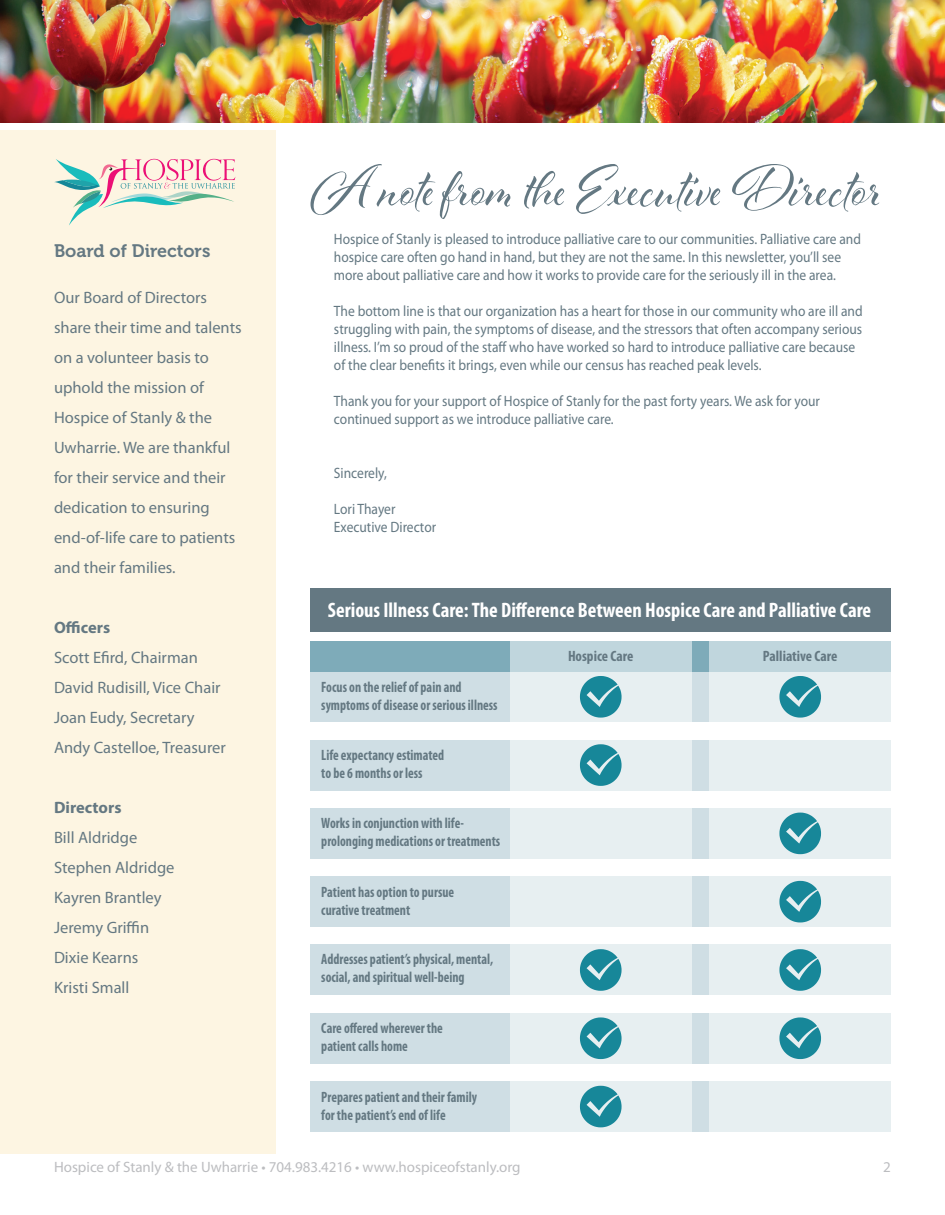
<style>
.page{position:relative;width:945px;height:1215px;background:#fff}
.page>*{position:absolute;margin:0;border:0;box-sizing:border-box;transform-origin:0 0}
.t1{font:63px "Al Fresco";color:#647882;scale:.9 1}
.t2{font:700 condensed 21px "Myriad Pro";color:#fff}
.t3{font:18px "Museo 700";color:#647882}
.t4{font:16.5px/30px "Myriad Pro";color:#647882}
.t5{font:700 16.5px "Myriad Pro";color:#647882}
.t6{font:15px/18px "Myriad Pro";color:#647882;scale:.9 1}
.t7{font:700 condensed 15px/18px "Myriad Pro";color:#647882;scale:.9 1}
.t8{font:15px "Myriad Pro";color:#bcbdc0}
.t9{font:700 condensed 15px "Myriad Pro";color:#647882}
</style>
<div class="page">
<img style="left:0;top:0;width:945px;height:123px">
<div style="left:0;top:131px;width:276px;height:1023px;background:#fdf5e2"></div>
<svg style="left:54px;top:159px;width:181px;height:66px"></svg>
<div style="left:310px;top:672px;width:581px;height:50px;background:#cfdee4"></div>
<div style="left:310px;top:588px;width:581px;height:44px;background:#647882"></div>
<div style="left:310px;top:641px;width:581px;height:31px;background:#7eabb9"></div>
<div style="left:310px;top:740px;width:581px;height:50px;background:#cfdee4"></div>
<div style="left:310px;top:808px;width:581px;height:51px;background:#cfdee4"></div>
<div style="left:310px;top:877px;width:581px;height:50px;background:#cfdee4"></div>
<div style="left:310px;top:945px;width:581px;height:50px;background:#cfdee4"></div>
<div style="left:310px;top:1013px;width:581px;height:50px;background:#cfdee4"></div>
<div style="left:310px;top:1081px;width:581px;height:51px;background:#cfdee4"></div>
<svg style="left:510px;top:641px;width:182px;height:491px;fill:#e7eff1"></svg>
<svg style="left:710px;top:641px;width:181px;height:491px;fill:#e7eff1"></svg>
<svg style="left:580px;top:676px;width:42px;height:42px"></svg>
<svg style="left:580px;top:744px;width:42px;height:42px"></svg>
<svg style="left:580px;top:949px;width:42px;height:42px"></svg>
<svg style="left:580px;top:1017px;width:42px;height:42px"></svg>
<svg style="left:580px;top:1086px;width:42px;height:41px"></svg>
<svg style="left:779px;top:676px;width:42px;height:42px"></svg>
<svg style="left:779px;top:813px;width:42px;height:41px"></svg>
<svg style="left:779px;top:881px;width:42px;height:41px"></svg>
<svg style="left:779px;top:949px;width:42px;height:42px"></svg>
<svg style="left:779px;top:1017px;width:42px;height:42px"></svg>
<p class="t3" style="left:54px;top:240px;width:158px">Board of Directors</p>
<p class="t4" style="left:54px;top:283px;width:189px">Our Board of Directors share their time and talents on a volunteer basis to uphold the mission of<br>Hospice of Stanly &amp; the<br>Uwharrie. We are thankful for their service and their dedication to ensuring end-of-life care to patients and their families.</p>
<p class="t5" style="left:54px;top:617px;width:58px">Officers</p>
<p class="t4" style="left:54px;top:643px;width:145px">Scott Efird, Chairman</p>
<p class="t4" style="left:54px;top:673px;width:168px">David Rudisill, Vice Chair</p>
<p class="t4" style="left:54px;top:703px;width:142px">Joan Eudy, Secretary</p>
<p class="t4" style="left:54px;top:733px;width:173px">Andy Castelloe, Treasurer</p>
<p class="t5" style="left:54px;top:797px;width:69px">Directors</p>
<p class="t4" style="left:54px;top:823px;width:85px">Bill Aldridge</p>
<p class="t4" style="left:54px;top:853px;width:122px">Stephen Aldridge</p>
<p class="t4" style="left:54px;top:883px;width:109px">Kayren Brantley</p>
<p class="t4" style="left:54px;top:913px;width:97px">Jeremy Griffin</p>
<p class="t4" style="left:54px;top:943px;width:86px">Dixie Kearns</p>
<p class="t4" style="left:54px;top:973px;width:77px">Kristi Small</p>
<p class="t1" style="left:310px;top:146px;width:637px">A note from the Executive Director</p>
<p class="t6" style="left:334px;top:230px;width:587px">Hospice of Stanly is pleased to introduce palliative care to our communities. Palliative care and hospice care often go hand in hand, but they are not the same. In this newsletter, you’ll see more about palliative care and how it works to provide care for the seriously ill in the area.</p>
<p class="t6" style="left:334px;top:302px;width:589px">The bottom line is that our organization has a heart for those in our community who are ill and struggling with pain, the symptoms of disease, and the stressors that often accompany serious illness. I’m so proud of the staff who have worked so hard to introduce palliative care because of the clear benefits it brings, even while our census has reached peak levels.</p>
<p class="t6" style="left:334px;top:392px;width:542px">Thank you for your support of Hospice of Stanly for the past forty years. We ask for your continued support as we introduce palliative care.</p>
<p class="t6" style="left:334px;top:464px;width:60px">Sincerely,</p>
<p class="t6" style="left:334px;top:500px;width:70px">Lori Thayer</p>
<p class="t6" style="left:334px;top:518px;width:115px">Executive Director</p>
<p class="t2" style="left:328px;top:597px;width:545px">Serious Illness Care: The Difference Between Hospice Care and Palliative Care</p>
<p class="t9" style="left:568px;top:646px;width:67px">Hospice Care</p>
<p class="t9" style="left:763px;top:646px;width:76px">Palliative Care</p>
<p class="t7" style="left:321px;top:678px;width:197px">Focus on the relief of pain and symptoms of disease or serious illness</p>
<p class="t7" style="left:321px;top:746px;width:138px">Life expectancy estimated</p>
<p class="t7" style="left:321px;top:764px;width:114px">to be 6 months or less</p>
<p class="t7" style="left:321px;top:814px;width:200px">Works in conjunction with life&shy;prolonging medications or treatments</p>
<p class="t7" style="left:321px;top:882px;width:149px">Patient has option to pursue</p>
<p class="t7" style="left:321px;top:900px;width:100px">curative treatment</p>
<p class="t7" style="left:321px;top:949px;width:193px">Addresses patient’s physical, mental, social, and spiritual well-being</p>
<p class="t7" style="left:321px;top:1019px;width:137px">Care offered wherever the</p>
<p class="t7" style="left:321px;top:1037px;width:98px">patient calls home</p>
<p class="t7" style="left:321px;top:1087px;width:175px">Prepares patient and their family</p>
<p class="t7" style="left:321px;top:1105px;width:140px">for the patient’s end of life</p>
<p class="t8" style="left:54px;top:1158px;width:468px">Hospice of Stanly &amp; the Uwharrie • 704.983.4216 • www.hospiceofstanly.org</p>
<p class="t8" style="left:883px;top:1158px;width:9px">2</p>
</div>
